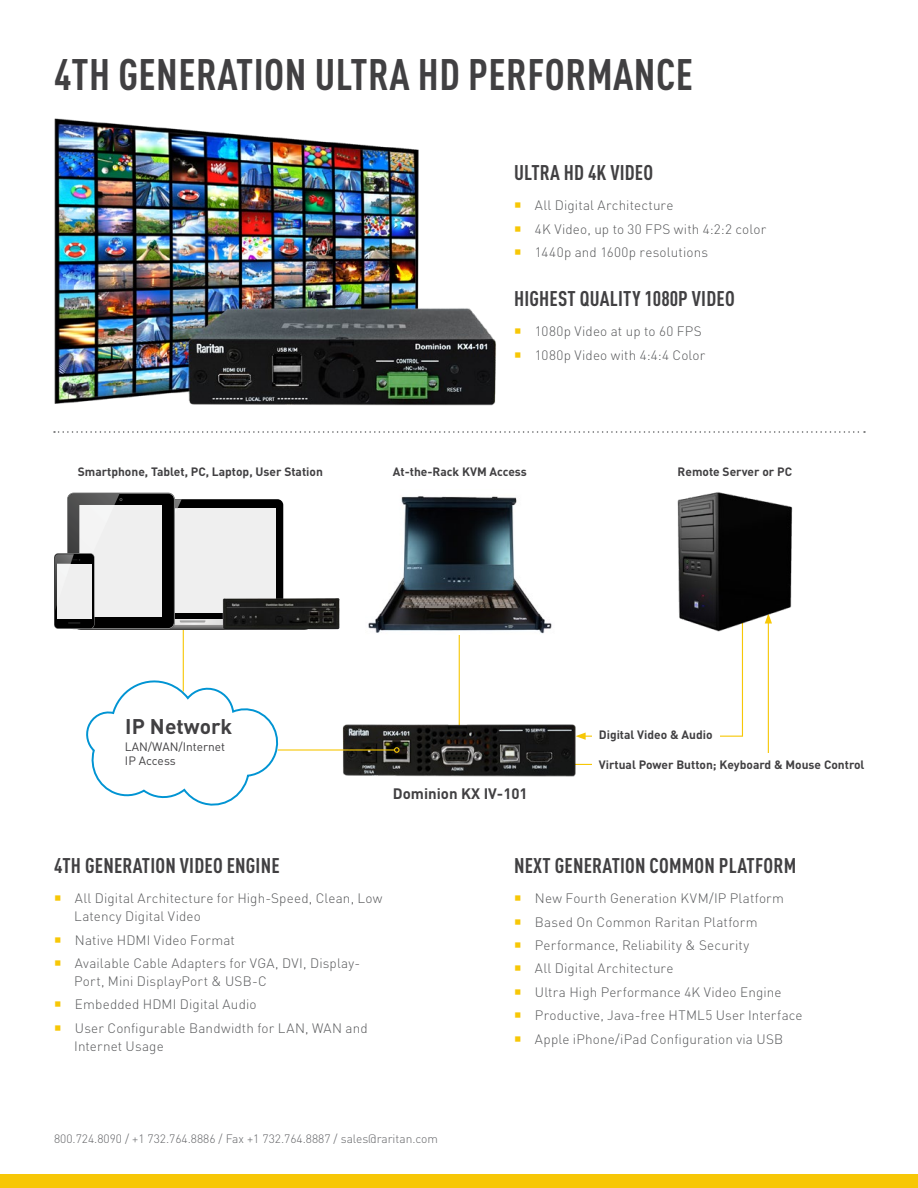
<style>
.page{position:relative;width:918px;height:1188px;background:#fff}
.page>*{position:absolute;margin:0;border:0;box-sizing:border-box;transform-origin:0 0}
.t1{font:700 condensed 43.5px "DIN Pro";letter-spacing:.01em;color:#414042}
.t2{font:700 condensed 21px "DIN Pro";letter-spacing:.01em;color:#414042}
.t3{font:700 21px "DIN Pro";color:#414042}
.t4{font:700 15px "DIN Pro";color:#414042}
.t5{font:300 13.5px/23.4px "DIN Pro";letter-spacing:.01em;color:#58595b}
.t6{font:700 12px "DIN Pro";color:#414042}
.t7{font:300 12px "DIN Pro";color:#636467}
.t8{font:12px/14.4px "DIN Pro";color:#414042}
</style>
<div class="page">
<div style="left:0;top:1174px;width:918px;height:14px;background:#f7c706"></div>
<hr style="left:459px;top:630px;width:1px;height:105px;background:#f7c706">
<svg style="left:590px;top:636px;width:179px;height:129px"></svg>
<img style="left:677px;top:492px;width:116px;height:144px">
<img style="left:368px;top:496px;width:184px;height:139px">
<img style="left:54px;top:118px;width:442px;height:288px">
<img style="left:342px;top:710px;width:248px;height:67px">
<svg style="left:54px;top:431px;width:811px;height:2px"></svg>
<svg style="left:86px;top:680px;width:193px;height:126px"></svg>
<img style="left:312px;top:598px;width:24px;height:31px">
<div style="left:54px;top:554px;width:40px;height:74px;background:#3f3f3f;border-radius:4px"></div>
<svg style="left:55px;top:494px;width:257px;height:136px"></svg>
<div style="left:592px;top:753px;width:284px;height:23px;background:#fff"></div>
<div style="left:592px;top:723px;width:127px;height:23px;background:#fff"></div>
<hr style="left:183px;top:630px;width:1px;height:62px;background:#f7c706">
<hr style="left:278px;top:749px;width:117px;height:2px;background:#f7c706">
<svg style="left:394px;top:747px;width:6px;height:6px"></svg>
<h1 class="t1" style="left:54px;top:48px;width:641px">4TH GENERATION ULTRA HD PERFORMANCE</h1>
<p class="t6" style="left:78px;top:463px;width:247px">Smartphone, Tablet, PC, Laptop, User Station</p>
<h2 class="t2" style="left:514px;top:160px;width:141px">ULTRA HD 4K VIDEO</h2>
<p class="t5" style="left:535px;top:193px;width:233px">All Digital Architecture<br>4K Video, up to 30 FPS with 4:2:2 color<br>1440p and 1600p resolutions</p>
<h2 class="t2" style="left:514px;top:286px;width:222px">HIGHEST QUALITY 1080P VIDEO</h2>
<p class="t5" style="left:535px;top:319px;width:172px">1080p Video at up to 60 FPS<br>1080p Video with 4:4:4 Color</p>
<p class="t6" style="left:393px;top:463px;width:135px">At-the-Rack KVM Access</p>
<p class="t6" style="left:678px;top:463px;width:116px">Remote Server or PC</p>
<h2 class="t3" style="left:125px;top:712px;width:109px">IP Network</h2>
<p class="t8" style="left:125px;top:739px;width:102px">LAN/WAN/Internet<br>IP Access</p>
<p class="t4" style="left:393px;top:783px;width:136px">Dominion KX IV-101</p>
<p class="t6" style="left:599px;top:727px;width:115px">Digital Video &amp; Audio</p>
<p class="t6" style="left:599px;top:756px;width:267px">Virtual Power Button; Keyboard &amp; Mouse Control</p>
<h2 class="t2" style="left:54px;top:853px;width:227px">4TH GENERATION VIDEO ENGINE</h2>
<p class="t5" style="left:74px;top:889px;width:310px;line-height:18px">All Digital Architecture for High-Speed, Clean, Low<br>Latency Digital Video</p>
<p class="t5" style="left:75px;top:927px;width:287px">Native HDMI Video Format<br>Available Cable Adapters for VGA, DVI, Display-</p>
<p class="t5" style="left:74px;top:969px;width:295px">Port, Mini DisplayPort &amp; USB-C<br>Embedded HDMI Digital Audio<br>User Configurable Bandwidth for LAN, WAN and</p>
<p class="t5" style="left:74px;top:1034px;width:91px">Internet Usage</p>
<h2 class="t2" style="left:514px;top:853px;width:284px">NEXT GENERATION COMMON PLATFORM</h2>
<p class="t5" style="left:535px;top:886px;width:269px">New Fourth Generation KVM/IP Platform Based On Common Raritan Platform Performance, Reliability &amp; Security<br>All Digital Architecture<br>Ultra High Performance 4K Video Engine Productive, Java-free HTML5 User Interface Apple iPhone/iPad Configuration via USB</p>
<p class="t7" style="left:54px;top:1131px;width:386px">800.724.8090 / +1 732.764.8886 / Fax +1 732.764.8887 / sales@raritan.com</p>
</div>
